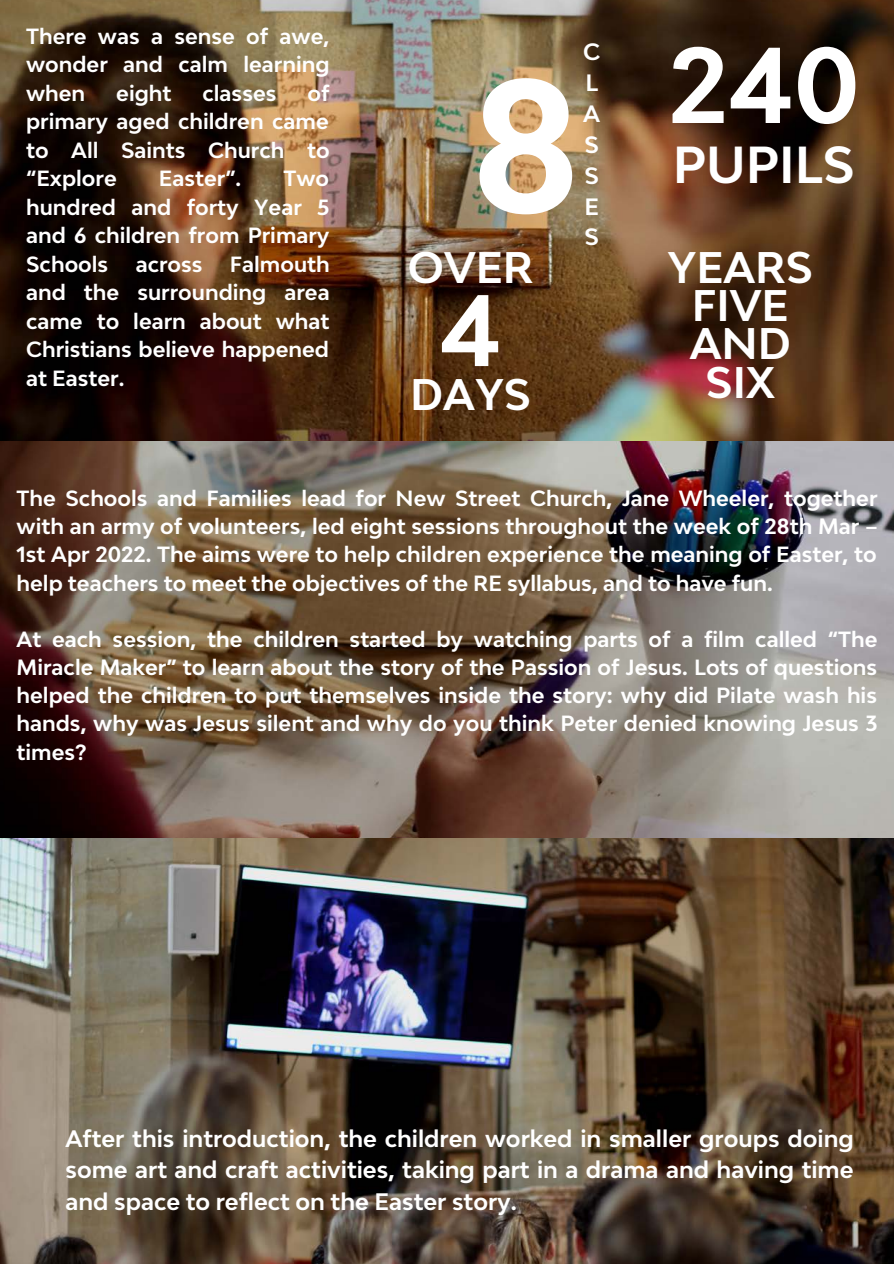
<style>
.page{position:relative;width:894px;height:1264px;background:#fff}
.page>*{position:absolute;margin:0;border:0;box-sizing:border-box;transform-origin:0 0}
.t1{font:700 179.1px "Bw Modelica";color:#fff}
.t2{font:700 101.7px "Bw Modelica";color:#fff}
.t3{font:700 95.85px "Bw Modelica";color:#fff}
.t4{font:700 49.2px "Bw Modelica";color:#fff}
.t5{font:700 41.85px "Bw Modelica";color:#fff}
.t6{font:700 22.5px/31.5px "Bw Modelica";color:#fff;text-align:justify}
.t7{font:700 22.35px/30.9px "Bw Modelica";color:#fff;text-align:justify}
.t8{font:700 20.85px/28.5px "Bw Modelica";color:#fff;text-align:justify}
</style>
<div class="page">
<img style="left:0;top:0;width:893px;height:1263px">
<p class="t8" style="left:26px;top:22px;width:305px">There was a sense of awe, wonder and calm learning when</p>
<p class="t8" style="left:26px;top:79px;width:305px;text-indent:281px">of primary aged children came to All Saints Church to “Explore</p>
<p class="t8" style="left:116px;top:79px;width:57px">eight</p>
<p class="t8" style="left:202px;top:79px;width:75px">classes</p>
<p class="t8" style="left:26px;top:164px;width:305px;text-indent:257px">Two hundred and forty Year 5 and 6 children from Primary Schools</p>
<p class="t8" style="left:159px;top:164px;width:84px">Easter”.</p>
<p class="t8" style="left:26px;top:249px;width:305px;text-indent:204px">Falmouth and the surrounding area came to learn about what Christians believe happened at Easter.</p>
<p class="t8" style="left:136px;top:249px;width:68px">across</p>
<p class="t1" style="left:470px;top:37px;width:112px">8</p>
<p class="t5" style="left:408px;top:242px;width:127px">OVER</p>
<p class="t3" style="left:440px;top:272px;width:63px">4</p>
<p class="t5" style="left:410px;top:369px;width:122px">DAYS</p>
<p class="t7" style="left:583px;top:36px;width:19px">C L A S S E S</p>
<p class="t2" style="left:668px;top:23px;width:193px">240</p>
<p class="t4" style="left:672px;top:135px;width:183px">PUPILS</p>
<p class="t5" style="left:667px;top:242px;width:147px">YEARS</p>
<p class="t5" style="left:691px;top:280px;width:98px">FIVE</p>
<p class="t5" style="left:689px;top:318px;width:102px">AND</p>
<p class="t5" style="left:705px;top:356px;width:71px">SIX</p>
<p class="t8" style="left:17px;top:484px;width:862px">The Schools and Families lead for New Street Church, Jane Wheeler, together with an army of volunteers, led eight sessions throughout the week of 28th Mar – 1st Apr 2022. The aims were to help children experience the meaning of Easter, to help teachers to meet the objectives of the RE syllabus, and to have fun.</p>
<p class="t8" style="left:17px;top:625px;width:862px">At each session, the children started by watching parts of a film called “The Miracle Maker” to learn about the story of the Passion of Jesus. Lots of questions helped the children to put themselves inside the story: why did Pilate wash his hands, why was Jesus silent and why do you think Peter denied knowing Jesus 3 times?</p>
<p class="t6" style="left:65px;top:1122px;width:789px">After this introduction, the children worked in smaller groups doing some art and craft activities, taking part in a drama and having time and space to reflect on the Easter story.</p>
</div>
